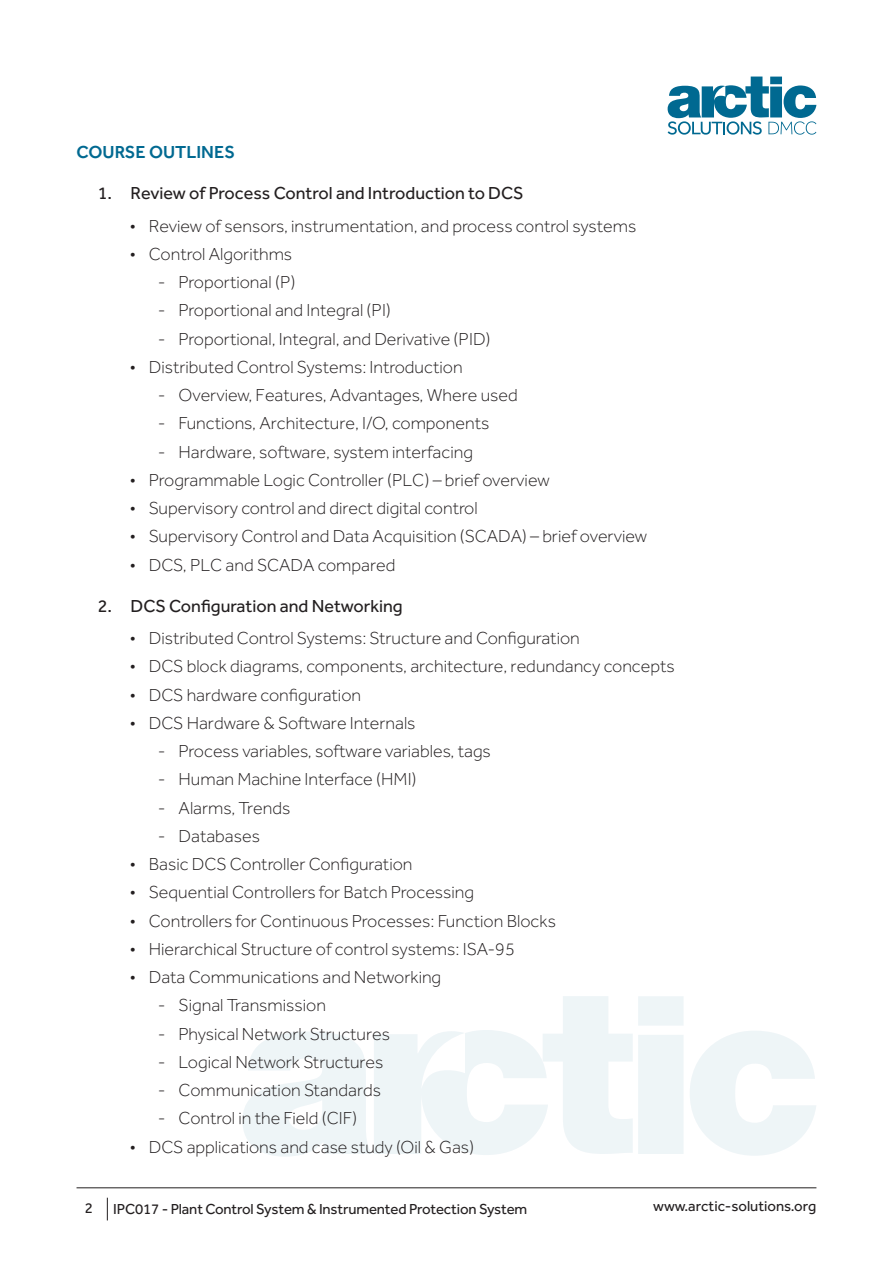
<style>
.page{position:relative;width:893px;height:1263px;background:#fff}
.page>*{position:absolute;margin:0;border:0;box-sizing:border-box;transform-origin:0 0}
.t1{font:300 18px "Effra";color:#231f20}
.t2{font:18px "Effra";color:#231f20}
.Heading_-_Course_Out{font:500 18px "Effra";color:#006991}
.t3{font:15px "Effra";letter-spacing:-.01em;color:#231f20}
</style>
<div class="page">
<hr style="left:77px;top:1187px;width:739px;height:1px;background:#231f20">
<svg style="left:107px;top:1198px;width:1px;height:22px"></svg>
<svg style="left:668px;top:77px;width:148px;height:58px"></svg>
<svg style="left:690px;top:1031px;width:126px;height:125px"></svg>
<svg style="left:243px;top:996px;width:440px;height:161px"></svg>
<p class="Heading_-_Course_Out" style="left:77px;top:141px;width:160px">COURSE OUTLINES</p>
<p class="t2" style="left:98px;top:182px;width:427px">1. Review of Process Control and Introduction to DCS</p>
<p class="t1" style="left:130px;top:215px;width:508px">• Review of sensors, instrumentation, and process control systems</p>
<p class="t1" style="left:130px;top:244px;width:164px">• Control Algorithms</p>
<p class="t1" style="left:158px;top:272px;width:139px">- Proportional (P)</p>
<p class="t1" style="left:158px;top:300px;width:235px">- Proportional and Integral (PI)</p>
<p class="t1" style="left:158px;top:328px;width:334px">- Proportional, Integral, and Derivative (PID)</p>
<p class="t1" style="left:130px;top:357px;width:334px">• Distributed Control Systems: Introduction</p>
<p class="t1" style="left:158px;top:385px;width:361px">- Overview, Features, Advantages, Where used</p>
<p class="t1" style="left:158px;top:413px;width:333px">- Functions, Architecture, I/O, components</p>
<p class="t1" style="left:158px;top:441px;width:316px">- Hardware, software, system interfacing</p>
<p class="t1" style="left:130px;top:470px;width:421px">• Programmable Logic Controller (PLC) – brief overview</p>
<p class="t1" style="left:130px;top:498px;width:349px">• Supervisory control and direct digital control</p>
<p class="t1" style="left:130px;top:526px;width:519px">• Supervisory Control and Data Acquisition (SCADA) – brief overview</p>
<p class="t1" style="left:130px;top:554px;width:267px">• DCS, PLC and SCADA compared</p>
<p class="t2" style="left:98px;top:595px;width:306px">2. DCS Configuration and Networking</p>
<p class="t1" style="left:130px;top:628px;width:451px">• Distributed Control Systems: Structure and Configuration</p>
<p class="t1" style="left:130px;top:656px;width:546px">• DCS block diagrams, components, architecture, redundancy concepts</p>
<p class="t1" style="left:130px;top:684px;width:233px">• DCS hardware configuration</p>
<p class="t1" style="left:130px;top:713px;width:287px">• DCS Hardware &amp; Software Internals</p>
<p class="t1" style="left:158px;top:741px;width:334px">- Process variables, software variables, tags</p>
<p class="t1" style="left:158px;top:769px;width:260px">- Human Machine Interface (HMI)</p>
<p class="t1" style="left:158px;top:797px;width:134px">- Alarms, Trends</p>
<p class="t1" style="left:158px;top:826px;width:104px">- Databases</p>
<p class="t1" style="left:130px;top:854px;width:284px">• Basic DCS Controller Configuration</p>
<p class="t1" style="left:130px;top:882px;width:346px">• Sequential Controllers for Batch Processing</p>
<p class="t1" style="left:130px;top:910px;width:428px">• Controllers for Continuous Processes: Function Blocks</p>
<p class="t1" style="left:130px;top:939px;width:386px">• Hierarchical Structure of control systems: ISA-95</p>
<p class="t1" style="left:130px;top:967px;width:313px">• Data Communications and Networking</p>
<p class="t1" style="left:158px;top:995px;width:170px">- Signal Transmission</p>
<p class="t1" style="left:158px;top:1023px;width:234px">- Physical Network Structures</p>
<p class="t1" style="left:158px;top:1052px;width:227px">- Logical Network Structures</p>
<p class="t1" style="left:158px;top:1080px;width:225px">- Communication Standards</p>
<p class="t1" style="left:158px;top:1108px;width:201px">- Control in the Field (CIF)</p>
<p class="t1" style="left:130px;top:1136px;width:346px">• DCS applications and case study (Oil &amp; Gas)</p>
<p class="t3" style="left:85px;top:1199px;width:10px">2</p>
<p class="t3" style="left:113px;top:1200px;width:416px">IPC017 - Plant Control System &amp; Instrumented Protection System</p>
<p class="t3" style="left:653px;top:1198px;width:165px">www.arctic-solutions.org</p>
</div>
